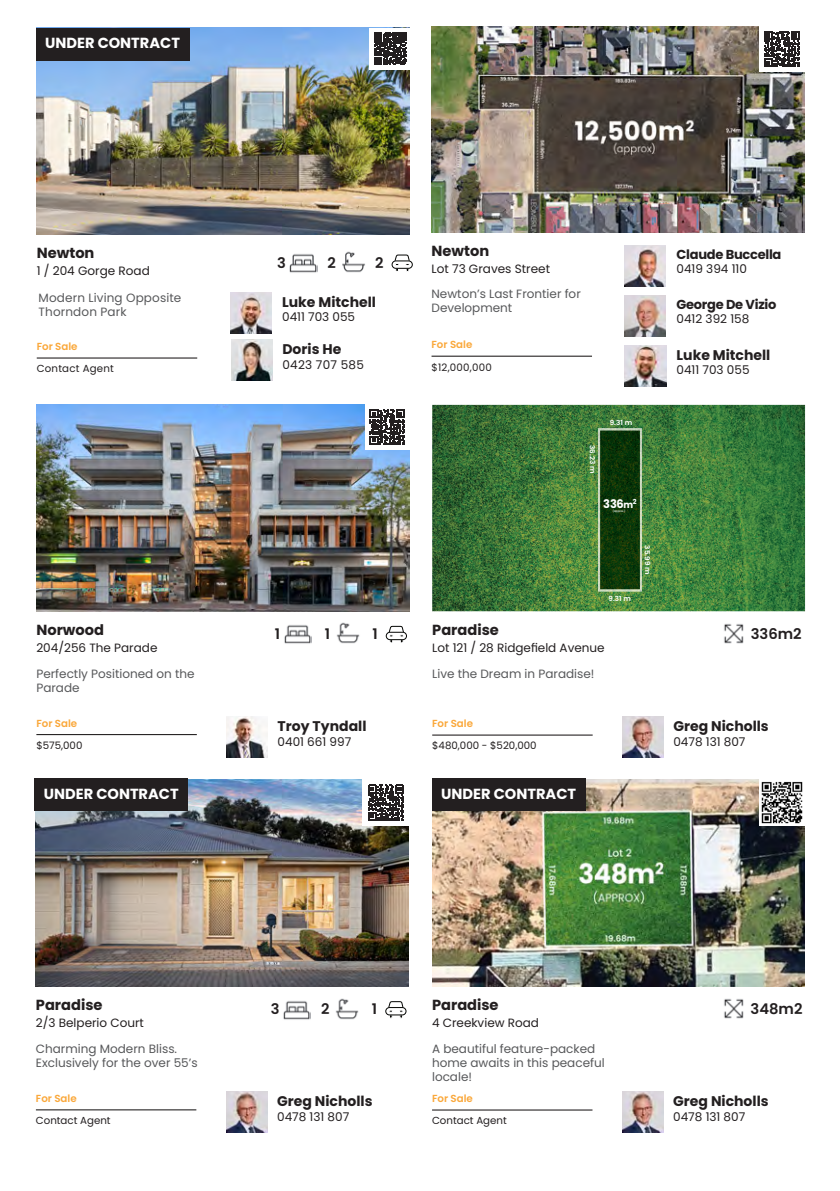
<style>
.page{position:relative;width:840px;height:1191px;background:#fff}
.page>*{position:absolute;margin:0;border:0;box-sizing:border-box;transform-origin:0 0}
.t1{font:700 14.6px "Poppins";color:#231f20}
.t2{font:700 14.6px "Poppins";color:#fff}
.t3{font:600 14.6px "Poppins";color:#231f20}
.t4{font:700 14px "Poppins";color:#231f20}
.t5{font:700 13px "Poppins";letter-spacing:-.02em;color:#231f20}
.t6{font:12px/14px "Poppins";color:#57585a}
.t7{font:12px "Poppins";color:#231f20}
.t8{font:12px "Poppins";letter-spacing:.02em;color:#231f20}
.t9{font:700 11.8px "Poppins";color:#fff}
.t10{font:10.2px "Poppins";color:#231f20}
.t11{font:600 10.2px "Poppins";color:#faa83b}
.t12{font:10.2px "Poppins";letter-spacing:.02em;color:#231f20}
.t13{font:600 7px "Poppins";color:#fff;scale:1.04 1}
.t14{font:500 2.6px "Poppins";color:#fff}
.s1{font-size:9.6px}
</style>
<div class="page">
<img style="left:231px;top:340px;width:41px;height:40px">
<img style="left:37px;top:28px;width:372px;height:206px">
<img style="left:624px;top:345px;width:41px;height:41px">
<img style="left:36px;top:404px;width:373px;height:207px">
<hr style="left:36px;top:734px;width:161px;height:1px;background:#231f20">
<img style="left:226px;top:716px;width:42px;height:41px">
<img style="left:284px;top:625px;width:27px;height:19px">
<img style="left:336px;top:622px;width:24px;height:22px">
<svg style="left:388px;top:625px;width:16px;height:18px"></svg>
<div style="left:385px;top:632px;width:21px;height:8px;border:1px solid #040503;border-radius:4px"></div>
<img style="left:431px;top:26px;width:373px;height:206px">
<hr style="left:431px;top:356px;width:160px;height:1px;background:#231f20">
<img style="left:624px;top:245px;width:41px;height:41px">
<img style="left:624px;top:295px;width:41px;height:41px">
<div style="left:758px;top:26px;width:46px;height:46px;background:#fff"></div>
<svg style="left:764px;top:31px;width:35px;height:36px"></svg>
<div style="left:365px;top:404px;width:44px;height:45px;background:#fff"></div>
<svg style="left:369px;top:409px;width:35px;height:36px"></svg>
<img style="left:622px;top:1091px;width:41px;height:41px">
<img style="left:432px;top:780px;width:372px;height:206px">
<hr style="left:432px;top:1109px;width:160px;height:1px;background:#231f20">
<img style="left:724px;top:998px;width:20px;height:21px">
<img style="left:758px;top:780px;width:46px;height:45px">
<img style="left:36px;top:780px;width:372px;height:206px">
<hr style="left:36px;top:1109px;width:160px;height:1px;background:#231f20">
<img style="left:226px;top:1091px;width:41px;height:41px">
<img style="left:283px;top:1001px;width:28px;height:19px">
<img style="left:335px;top:998px;width:24px;height:22px">
<svg style="left:388px;top:1001px;width:15px;height:17px"></svg>
<div style="left:385px;top:1007px;width:21px;height:8px;border:1px solid #040503;border-radius:4px"></div>
<svg style="left:363px;top:780px;width:45px;height:45px"></svg>
<svg style="left:367px;top:784px;width:36px;height:36px"></svg>
<hr style="left:37px;top:357px;width:160px;height:1px;background:#231f20">
<div style="left:369px;top:28px;width:41px;height:41px;background:#fff"></div>
<svg style="left:374px;top:33px;width:32px;height:32px"></svg>
<img style="left:289px;top:254px;width:28px;height:19px">
<img style="left:342px;top:251px;width:23px;height:22px">
<svg style="left:394px;top:254px;width:16px;height:18px"></svg>
<div style="left:391px;top:260px;width:21px;height:9px;border:1px solid #040503;border-radius:4px"></div>
<img style="left:230px;top:292px;width:41px;height:41px">
<div style="left:35px;top:778px;width:153px;height:33px;background:#231f20"></div>
<div style="left:36px;top:28px;width:153px;height:32px;background:#231f20"></div>
<img style="left:622px;top:716px;width:41px;height:41px">
<img style="left:432px;top:405px;width:372px;height:206px">
<img style="left:597px;top:428px;width:44px;height:163px">
<hr style="left:432px;top:734px;width:160px;height:1px;background:#231f20">
<img style="left:724px;top:623px;width:20px;height:21px">
<div style="left:432px;top:778px;width:153px;height:33px;background:#231f20"></div>
<p class="t2" style="left:45px;top:35px;width:136px">UNDER CONTRACT</p>
<p class="t1" style="left:37px;top:244px;width:59px">Newton</p>
<p class="t7" style="left:37px;top:263px;width:115px">1 / 204 Gorge Road</p>
<p class="t6" style="left:39px;top:291px;width:144px">Modern Living Opposite<br>Thorndon Park</p>
<p class="t11" style="left:37px;top:341px;width:42px">For Sale</p>
<p class="t12" style="left:37px;top:363px;width:79px">Contact Agent</p>
<p class="t1" style="left:36px;top:621px;width:69px">Norwood</p>
<p class="t7" style="left:36px;top:640px;width:122px">204/256 The Parade</p>
<p class="t6" style="left:36px;top:667px;width:160px">Perfectly Positioned on the<br>Parade</p>
<p class="t11" style="left:36px;top:717px;width:42px">For Sale</p>
<p class="t10" style="left:36px;top:739px;width:48px">$575,000</p>
<p class="t2" style="left:44px;top:785px;width:136px">UNDER CONTRACT</p>
<p class="t3" style="left:277px;top:254px;width:10px">3</p>
<p class="t3" style="left:327px;top:254px;width:10px">2</p>
<p class="t3" style="left:375px;top:254px;width:10px">2</p>
<p class="t4" style="left:282px;top:294px;width:95px">Luke Mitchell</p>
<p class="t7" style="left:282px;top:310px;width:74px">0411 703 055</p>
<p class="t4" style="left:282px;top:341px;width:60px">Doris He</p>
<p class="t8" style="left:282px;top:357px;width:83px">0423 707 585</p>
<p class="t1" style="left:431px;top:242px;width:59px">Newton</p>
<p class="t7" style="left:431px;top:261px;width:120px">Lot 73 Graves Street</p>
<p class="t6" style="left:431px;top:287px;width:151px">Newton’s Last Frontier for<br>Development</p>
<p class="t11" style="left:431px;top:339px;width:42px">For Sale</p>
<p class="t10" style="left:431px;top:361px;width:62px">$12,000,000</p>
<p class="t5" style="left:676px;top:247px;width:106px">Claude Buccella</p>
<p class="t7" style="left:676px;top:262px;width:72px">0419 394 110</p>
<p class="t5" style="left:676px;top:297px;width:101px">George De Vizio</p>
<p class="t7" style="left:676px;top:312px;width:74px">0412 392 158</p>
<p class="t4" style="left:676px;top:347px;width:95px">Luke Mitchell</p>
<p class="t7" style="left:676px;top:363px;width:74px">0411 703 055</p>
<p class="t13" style="left:609px;top:418px;width:23px">9.31 m</p>
<p class="t13" style="left:596px;top:445px;width:29px;rotate:89deg">36.23 m</p>
<p class="t9" style="left:602px;top:496px;width:35px">336<span class="s1">m</span><sup>2</sup></p>
<p class="t14" style="left:612px;top:509px;width:14px;rotate:-1deg">(Approx.)</p>
<p class="t13" style="left:651px;top:545px;width:29px;rotate:89deg">35.99 m</p>
<p class="t13" style="left:608px;top:594px;width:23px;rotate:-1deg">9.31 m</p>
<p class="t3" style="left:275px;top:625px;width:7px">1</p>
<p class="t3" style="left:325px;top:625px;width:7px">1</p>
<p class="t3" style="left:372px;top:625px;width:7px">1</p>
<p class="t1" style="left:432px;top:621px;width:68px">Paradise</p>
<p class="t7" style="left:432px;top:640px;width:174px">Lot 121 / 28 Ridgefield Avenue</p>
<p class="t6" style="left:432px;top:667px;width:164px">Live the Dream in Paradise!</p>
<p class="t3" style="left:750px;top:625px;width:52px">336m2</p>
<p class="t4" style="left:277px;top:718px;width:90px">Troy Tyndall</p>
<p class="t7" style="left:277px;top:734px;width:75px">0401 661 997</p>
<p class="t11" style="left:432px;top:718px;width:42px">For Sale</p>
<p class="t10" style="left:432px;top:740px;width:106px">$480,000 - $520,000</p>
<p class="t4" style="left:673px;top:718px;width:97px">Greg Nicholls</p>
<p class="t7" style="left:673px;top:735px;width:74px">0478 131 807</p>
<p class="t2" style="left:441px;top:785px;width:136px">UNDER CONTRACT</p>
<p class="t1" style="left:432px;top:996px;width:68px">Paradise</p>
<p class="t7" style="left:432px;top:1015px;width:108px">4 Creekview Road</p>
<p class="t6" style="left:432px;top:1041px;width:174px">A beautiful feature-packed home awaits in this peaceful locale!</p>
<p class="t10" style="left:432px;top:1115px;width:76px">Contact Agent</p>
<p class="t1" style="left:36px;top:996px;width:68px">Paradise</p>
<p class="t3" style="left:750px;top:1000px;width:53px">348m2</p>
<p class="t7" style="left:36px;top:1016px;width:109px">2/3 Belperio Court</p>
<p class="t6" style="left:36px;top:1042px;width:163px">Charming Modern Bliss.<br>Exclusively for the over 55’s</p>
<p class="t11" style="left:36px;top:1092px;width:42px">For Sale</p>
<p class="t10" style="left:36px;top:1114px;width:76px">Contact Agent</p>
<p class="t3" style="left:271px;top:1000px;width:10px">3</p>
<p class="t3" style="left:321px;top:1000px;width:10px">2</p>
<p class="t3" style="left:372px;top:1000px;width:7px">1</p>
<p class="t11" style="left:432px;top:1092px;width:42px">For Sale</p>
<p class="t4" style="left:277px;top:1093px;width:97px">Greg Nicholls</p>
<p class="t7" style="left:277px;top:1109px;width:74px">0478 131 807</p>
<p class="t4" style="left:672px;top:1093px;width:97px">Greg Nicholls</p>
<p class="t7" style="left:672px;top:1109px;width:74px">0478 131 807</p>
</div>
